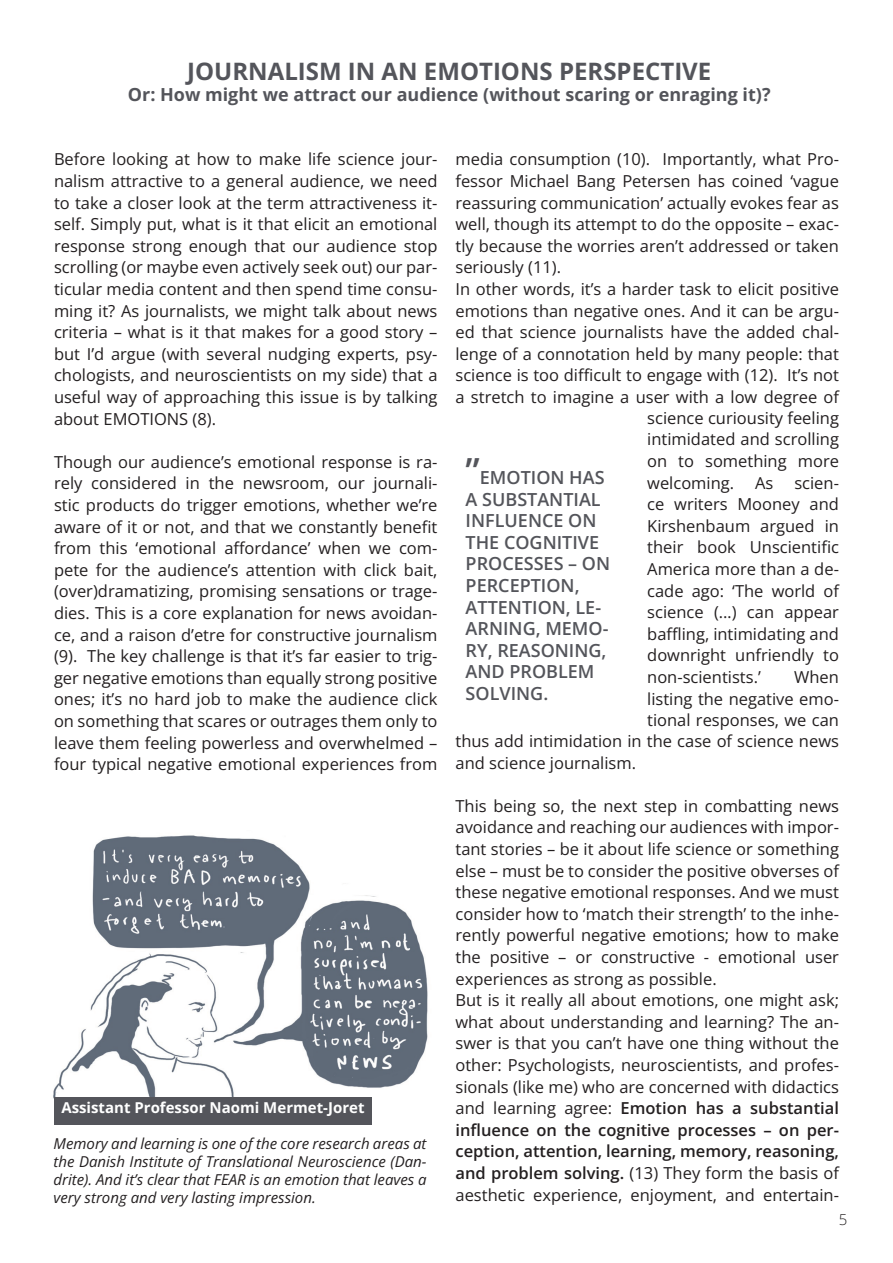
<style>
.page{position:relative;width:893px;height:1263px;background:#fff}
.page>*{position:absolute;margin:0;border:0;box-sizing:border-box;transform-origin:0 0}
.t1{font:700 24px "Open Sans";color:#54555b}
.t2{font:600 18px/21.6px "Open Sans";color:#54555b}
.t3{font:700 18px "Open Sans";color:#54555b}
.t4{font:16.5px/21.6px "Open Sans";color:#231f20;text-align:justify}
.t5{font:italic 15px/18px "Open Sans";color:#231f20;text-align:justify}
.t6{font:700 15px "Open Sans";color:#fff}
.t7{font:300 15px "Open Sans";color:#231f20}
.s1{font-size:36px}
.s2{font-weight:600}
</style>
<div class="page">
<img style="left:53px;top:835px;width:375px;height:264px">
<div style="left:54px;top:1097px;width:318px;height:27px;background:#54555b"></div>
<h1 class="t1" style="left:187px;top:55px;width:526px">JOURNALISM IN AN EMOTIONS PERSPECTIVE</h1>
<p class="t3" style="left:128px;top:82px;width:644px">Or: How might we attract our audience (without scaring or enraging it)?</p>
<p class="t4" style="left:54px;top:148px;width:385px">Before looking at how to make life science jour&shy;nalism attractive to a general audience, we need to take a closer look at the term attractiveness it&shy;self. Simply put, what is it that elicit an emotional response strong enough that our audience stop scrolling (or maybe even actively seek out) our par&shy;ticular media content and then spend time consu&shy;ming it? As journalists, we might talk about news criteria – what is it that makes for a good story – but I’d argue (with several nudging experts, psy&shy;chologists, and neuroscientists on my side) that a useful way of approaching this issue is by talking about EMOTIONS (8).</p>
<p class="t4" style="left:54px;top:451px;width:385px">Though our audience’s emotional response is ra&shy;rely considered in the newsroom, our journali&shy;stic products do trigger emotions, whether we’re aware of it or not, and that we constantly benefit from this ‘emotional affordance’ when we com&shy;pete for the audience’s attention with click bait, (over)dramatizing, promising sensations or trage&shy;dies. This is a core explanation for news avoidan&shy;ce, and a raison d’etre for constructive journalism (9). The key challenge is that it’s far easier to trig&shy;ger negative emotions than equally strong positive ones; it’s no hard job to make the audience click on something that scares or outrages them only to leave them feeling powerless and overwhelmed – four typical negative emotional experiences from</p>
<p class="t6" style="left:61px;top:1097px;width:305px">Assistant Professor Naomi Mermet-Joret</p>
<p class="t5" style="left:54px;top:1134px;width:375px">Memory and learning is one of the core research areas at the Danish Institute of Translational Neuroscience (Dan&shy;drite). And it’s clear that FEAR is an emotion that leaves a very strong and very lasting impression.</p>
<p class="t4" style="left:455px;top:148px;width:385px;text-align:left">media consumption (10). Importantly, what Pro&shy;fessor Michael Bang Petersen has coined ‘vague reassuring communication’ actually evokes fear as well, though its attempt to do the opposite – exac&shy;tly because the worries aren’t addressed or taken seriously (11).<br>In other words, it’s a harder task to elicit positive emotions than negative ones. And it can be argu&shy;ed that science journalists have the added chal&shy;lenge of a connotation held by many people: that science is too difficult to engage with (12). It’s not a stretch to imagine a user with a low degree of</p>
<p class="t4" style="left:647px;top:406px;width:193px">science curiousity feeling intimidated and scrolling on to something more welcoming.</p>
<p class="t2" style="left:466px;top:466px;width:146px"><span class="s1">”</span>EMOTION HAS<br>A SUBSTANTIAL<br>INFLUENCE ON<br>THE COGNITIVE<br>PROCESSES – ON<br>PERCEPTION,<br>ATTENTION, LE-<br>ARNING, MEMO-<br>RY, REASONING,<br>AND PROBLEM<br>SOLVING.</p>
<p class="t4" style="left:647px;top:471px;width:193px;text-indent:147px">scien&shy;ce writers Mooney and Kirshenbaum argued in their book Unscientific America more than a de&shy;cade ago: ‘The world of science (…) can appear baffling, intimidating and downright unfriendly to non-scientists.’</p>
<p class="t4" style="left:755px;top:471px;width:20px">As</p>
<p class="t4" style="left:794px;top:666px;width:46px">When</p>
<p class="t4" style="left:647px;top:687px;width:193px">listing the negative emo-</p>
<p class="t4" style="left:647px;top:709px;width:193px">tional responses, we can</p>
<p class="t4" style="left:455px;top:730px;width:385px">thus add intimidation in the case of science news</p>
<p class="t4" style="left:455px;top:751px;width:182px">and science journalism.</p>
<p class="t4" style="left:455px;top:794px;width:385px;text-align:left">This being so, the next step in combatting news avoidance and reaching our audiences with impor&shy;tant stories – be it about life science or something else – must be to consider the positive obverses of these negative emotional responses. And we must consider how to ‘match their strength’ to the inhe&shy;rently powerful negative emotions; how to make the positive – or constructive - emotional user experiences as strong as possible.<br>But is it really all about emotions, one might ask; what about understanding and learning? The an&shy;swer is that you can’t have one thing without the other: Psychologists, neuroscientists, and profes&shy;sionals (like me) who are concerned with didactics and learning agree: <span class="s2">Emotion has a substantial influence on the cognitive processes – on per&shy;ception, attention, learning, memory, reasoning, and problem solving.</span> (13) They form the basis of aesthetic experience, enjoyment, and entertain-</p>
<p class="t7" style="left:839px;top:1209px;width:10px">5</p>
</div>
